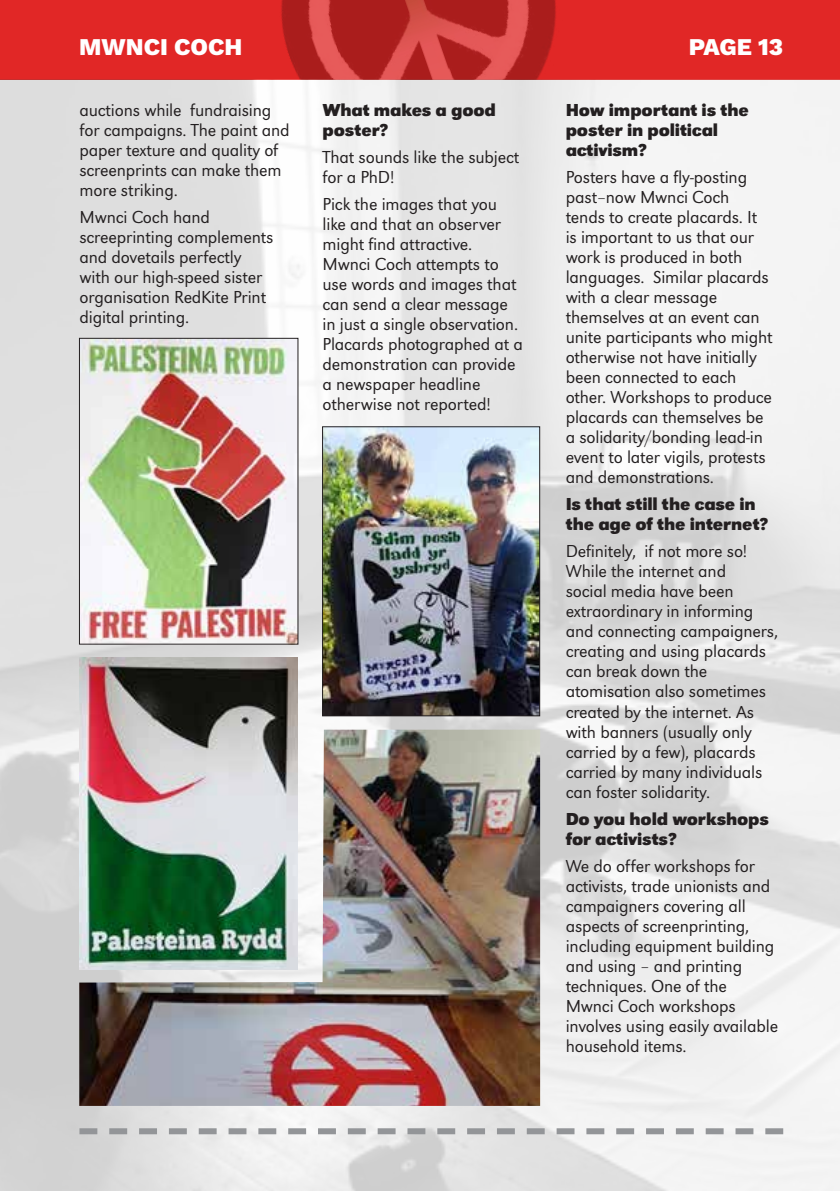
<style>
.page{position:relative;width:840px;height:1191px;background:#fff}
.page>*{position:absolute;margin:0;border:0;box-sizing:border-box;transform-origin:0 0}
.t1{font:800 24px "Work Sans";color:#fff}
.t2{font:18px/20px "URW Grotesk T Ligh";letter-spacing:-.01em;color:#231f20}
.t3{font:700 18px/20px "URW Grotesk T";letter-spacing:-.01em;color:#231f20}
</style>
<div class="page">
<div style="left:0;top:0;width:839px;height:79px;background:#e12726"></div>
<img style="left:281px;top:0;width:275px;height:79px">
<img style="left:0;top:79px;width:839px;height:1112px">
<img style="left:79px;top:729px;width:461px;height:377px">
<svg style="left:79px;top:1128px;width:703px;height:6px"></svg>
<img style="left:79px;top:657px;width:218px;height:312px">
<img style="left:324px;top:428px;width:214px;height:286px">
<div style="left:322px;top:426px;width:218px;height:290px;border:1px solid #231f20"></div>
<img style="left:81px;top:340px;width:215px;height:302px">
<div style="left:79px;top:338px;width:219px;height:306px;border:1px solid #231f20"></div>
<h1 class="t1" style="left:79px;top:28px;width:165px">MWNCI COCH</h1>
<h1 class="t1" style="left:688px;top:28px;width:96px">PAGE 13</h1>
<p class="t2" style="left:79px;top:100px;width:212px">auctions while fundraising for campaigns. The paint and paper texture and quality of screenprints can make them more striking.</p>
<p class="t2" style="left:79px;top:207px;width:195px">Mwnci Coch hand screeprinting complements and dovetails perfectly with our high-speed sister organisation RedKite Print digital printing.</p>
<p class="t3" style="left:322px;top:100px;width:175px">What makes a good poster?</p>
<p class="t2" style="left:322px;top:147px;width:198px">That sounds like the subject for a PhD!</p>
<p class="t2" style="left:322px;top:194px;width:202px">Pick the images that you like and that an observer might find attractive.<br>Mwnci Coch attempts to use words and images that can send a clear message in just a single observation.<br>Placards photographed at a demonstration can provide a newspaper headline otherwise not reported!</p>
<p class="t3" style="left:565px;top:100px;width:185px">How important is the poster in political activism?</p>
<p class="t2" style="left:565px;top:167px;width:208px">Posters have a fly-posting past–now Mwnci Coch tends to create placards. It is important to us that our work is produced in both languages. Similar placards with a clear message themselves at an event can unite participants who might otherwise not have initially been connected to each other. Workshops to produce placards can themselves be a solidarity/bonding lead-in event to later vigils, protests and demonstrations.</p>
<p class="t3" style="left:565px;top:494px;width:204px">Is that still the case in the age of the internet?</p>
<p class="t2" style="left:565px;top:541px;width:214px">Definitely, if not more so!<br>While the internet and<br>social media have been extraordinary in informing and connecting campaigners, creating and using placards can break down the atomisation also sometimes created by the internet. As with banners (usually only carried by a few), placards carried by many individuals can foster solidarity.</p>
<p class="t3" style="left:565px;top:808px;width:205px">Do you hold workshops for activists?</p>
<p class="t2" style="left:565px;top:855px;width:214px">We do offer workshops for activists, trade unionists and campaigners covering all aspects of screenprinting, including equipment building and using – and printing techniques. One of the<br>Mwnci Coch workshops involves using easily available household items.</p>
</div>
